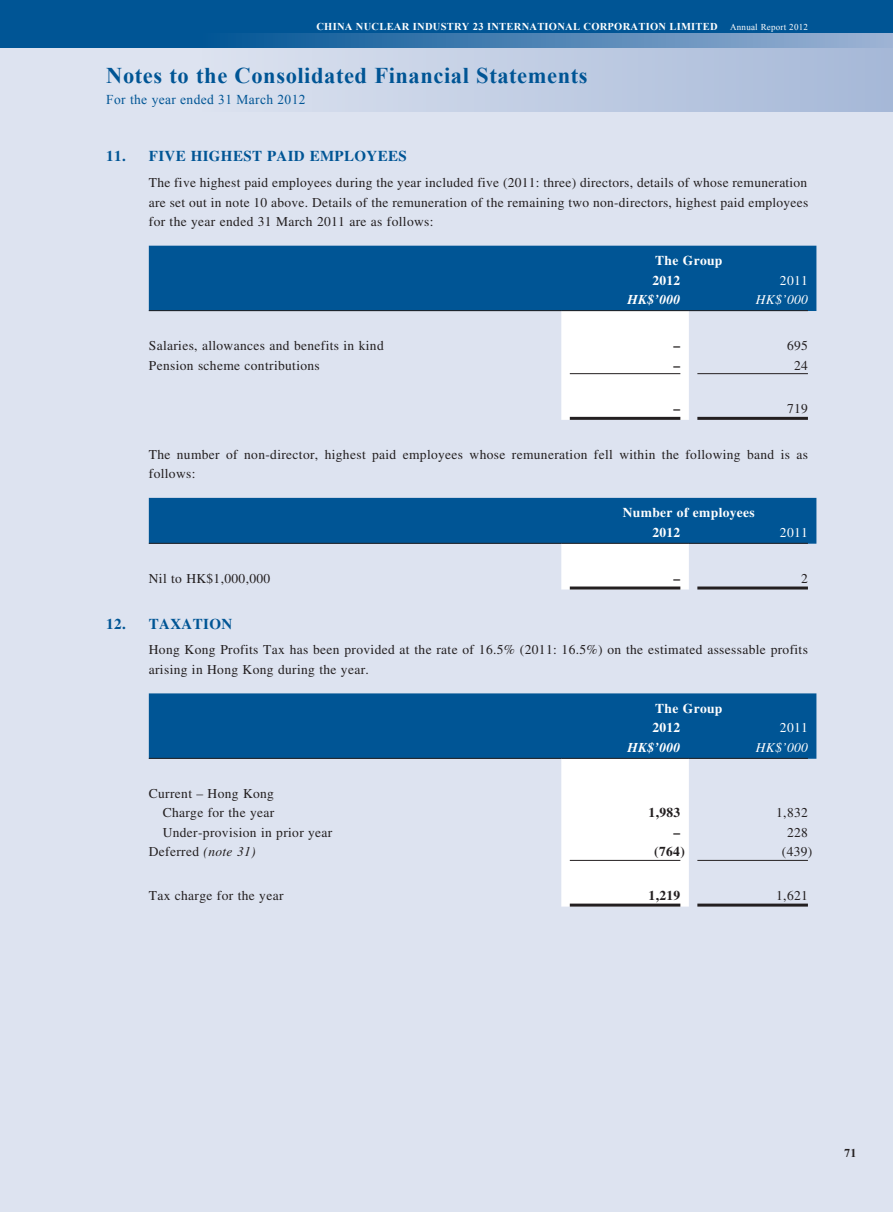
<style>
.page{position:relative;width:893px;height:1212px;background:#dde3f0}
.page>*{position:absolute;margin:0;border:0;box-sizing:border-box;transform-origin:0 0}
.t1{font:700 22.5px "Times New Roman";letter-spacing:.025em;color:#005595}
.t2{font:700 15px "Times LT Std";letter-spacing:.025em;color:#005595}
.t3{font:13.5px/19.5px "Times LT Std";letter-spacing:.025em;color:#231f20}
.t4{font:700 13.5px/19.5px "Times LT Std";letter-spacing:.025em;color:#fff}
.t5{font:13.5px "Times New Roman";letter-spacing:.025em;color:#005595}
.t6{font:700 13.5px "Times LT Std";letter-spacing:.025em;color:#231f20}
.t7{font:italic 700 13.5px "Times LT Std";letter-spacing:.025em;color:#fff}
.t8{font:italic 13.5px "Times LT Std";letter-spacing:.025em;color:#fff}
.t9{font:13.5px "Times LT Std";letter-spacing:.025em;color:#fff}
.t10{font:700 12px "Times New Roman";color:#231f20}
.t11{font:700 10.5px "Times New Roman";letter-spacing:.025em;color:#fff}
.s1{font-weight:400;font-size:9px}
.s2{font-style:italic}
</style>
<div class="page">
<div style="left:0;top:0;width:893px;height:47px;background:#005595"></div>
<svg style="left:202px;top:33px;width:691px;height:79px"></svg>
<div style="left:149px;top:246px;width:667px;height:65px;background:#005595"></div>
<div style="left:561px;top:311px;width:128px;height:109px;background:#fff"></div>
<hr style="left:149px;top:310px;width:412px;height:1px;background:#231f20">
<hr style="left:561px;top:310px;width:128px;height:1px;background:#231f20">
<hr style="left:689px;top:310px;width:119px;height:1px;background:#231f20">
<hr style="left:570px;top:373px;width:110px;height:1px;background:#231f20">
<hr style="left:697px;top:373px;width:111px;height:1px;background:#231f20">
<hr style="left:570px;top:417px;width:110px;height:3px;background:#231f20">
<hr style="left:697px;top:417px;width:111px;height:3px;background:#231f20">
<svg style="left:149px;top:498px;width:667px;height:91px"></svg>
<hr style="left:149px;top:543px;width:412px;height:1px;background:#231f20">
<hr style="left:561px;top:543px;width:128px;height:1px;background:#231f20">
<hr style="left:689px;top:543px;width:119px;height:1px;background:#231f20">
<hr style="left:570px;top:586px;width:110px;height:3px;background:#231f20">
<hr style="left:697px;top:586px;width:111px;height:3px;background:#231f20">
<div style="left:149px;top:693px;width:667px;height:66px;background:#005595"></div>
<div style="left:561px;top:759px;width:128px;height:147px;background:#fff"></div>
<hr style="left:149px;top:758px;width:412px;height:1px;background:#231f20">
<hr style="left:561px;top:758px;width:128px;height:1px;background:#231f20">
<hr style="left:689px;top:758px;width:119px;height:1px;background:#231f20">
<hr style="left:570px;top:860px;width:110px;height:1px;background:#231f20">
<hr style="left:697px;top:860px;width:111px;height:1px;background:#231f20">
<hr style="left:570px;top:903px;width:110px;height:3px;background:#231f20">
<hr style="left:697px;top:903px;width:111px;height:3px;background:#231f20">
<p class="t11" style="left:316px;top:19px;width:493px">CHINA NUCLEAR INDUSTRY 23 INTERNATIONAL CORPORATION LIMITED <span class="s1">Annual Report 2012</span></p>
<h1 class="t1" style="left:106px;top:59px;width:483px">Notes to the Consolidated Financial Statements</h1>
<p class="t5" style="left:106px;top:90px;width:201px">For the year ended 31 March 2012</p>
<p class="t2" style="left:106px;top:147px;width:226px">11. FIVE HIGHEST PAID EMPL</p>
<p class="t2" style="left:354px;top:147px;width:54px">OYEES</p>
<p class="t3" style="left:149px;top:173px;width:661px;text-align:justify">The five highest paid employees during the year included five (2011: three) directors, details of whose remuneration are set out in note 10 above. Details of the remuneration of the remaining two non-directors, highest paid employees for the year ended 31 March 2011 are as follows:</p>
<p class="t4" style="left:652px;top:251px;width:72px">The Group<br>2012</p>
<p class="t9" style="left:780px;top:273px;width:30px">2011</p>
<p class="t7" style="left:627px;top:292px;width:55px">HK$’000</p>
<p class="t8" style="left:756px;top:292px;width:54px">HK$’000</p>
<p class="t3" style="left:149px;top:336px;width:236px">Salaries, allowances and benefits in kind</p>
<p class="t6" style="left:674px;top:337px;width:8px">–</p>
<p class="t3" style="left:787px;top:336px;width:22px">695</p>
<p class="t3" style="left:149px;top:355px;width:173px">Pension scheme contributions</p>
<p class="t6" style="left:674px;top:357px;width:8px">–</p>
<p class="t3" style="left:794px;top:355px;width:15px">24</p>
<p class="t6" style="left:674px;top:400px;width:8px">–</p>
<p class="t3" style="left:787px;top:399px;width:22px">719</p>
<p class="t3" style="left:149px;top:444px;width:661px">The number of non-director, highest paid employees whose remuneration fell within the following band is as follows:</p>
<p class="t4" style="left:652px;top:503px;width:104px;text-indent:-29px">Number of employees<br>2012</p>
<p class="t9" style="left:780px;top:525px;width:30px">2011</p>
<p class="t3" style="left:149px;top:568px;width:123px">Nil to HK$1,000,000</p>
<p class="t6" style="left:674px;top:570px;width:8px">–</p>
<p class="t3" style="left:801px;top:568px;width:8px">2</p>
<p class="t2" style="left:106px;top:614px;width:127px">12. TAXATION</p>
<p class="t3" style="left:149px;top:640px;width:661px">Hong Kong Profits Tax has been provided at the rate of 16.5% (2011: 16.5%) on the estimated assessable profits arising in Hong Kong during the year.</p>
<p class="t4" style="left:652px;top:698px;width:72px">The Group<br>2012</p>
<p class="t9" style="left:780px;top:720px;width:30px">2011</p>
<p class="t3" style="left:149px;top:783px;width:127px;text-align:right">Current – Hong Kong<br>Charge for the year</p>
<p class="t7" style="left:627px;top:739px;width:55px">HK$’000</p>
<p class="t8" style="left:756px;top:740px;width:54px">HK$’000</p>
<p class="t6" style="left:649px;top:805px;width:33px">1,983</p>
<p class="t3" style="left:776px;top:803px;width:33px">1,832</p>
<p class="t3" style="left:163px;top:822px;width:171px">Under-provision in prior year</p>
<p class="t6" style="left:674px;top:824px;width:8px">–</p>
<p class="t3" style="left:787px;top:822px;width:22px">228</p>
<p class="t3" style="left:149px;top:842px;width:108px">Deferred <span class="s2">(note 31)</span></p>
<p class="t6" style="left:654px;top:843px;width:32px">(764)</p>
<p class="t3" style="left:782px;top:842px;width:32px">(439)</p>
<p class="t3" style="left:149px;top:885px;width:136px">Tax charge for the year</p>
<p class="t6" style="left:649px;top:887px;width:33px">1,219</p>
<p class="t3" style="left:776px;top:885px;width:33px">1,621</p>
<p class="t10" style="left:844px;top:1145px;width:14px">71</p>
</div>
